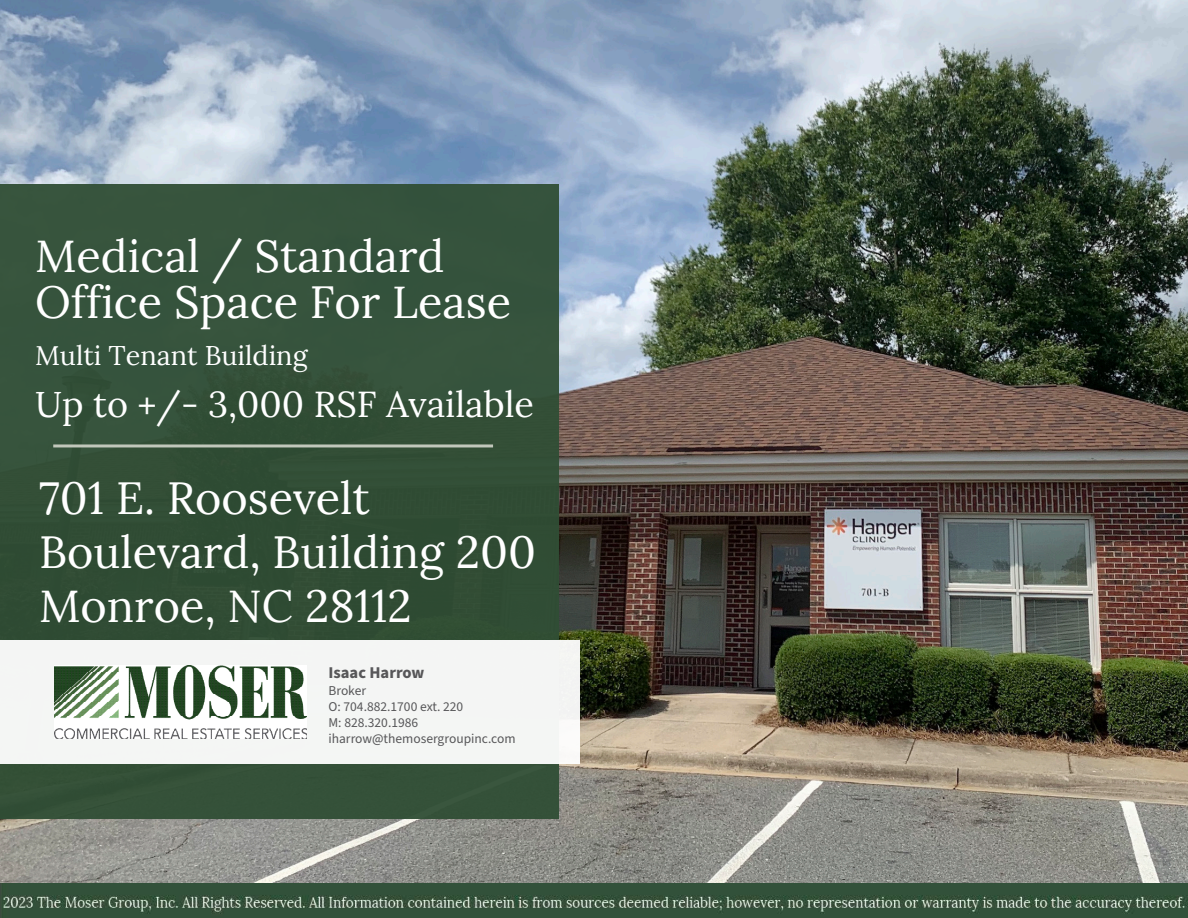
<style>
.page{position:relative;width:1188px;height:918px;background:#fff}
.page>*{position:absolute;margin:0;border:0;box-sizing:border-box;transform-origin:0 0}
.H1_-_Dark_Blue{font:45px/54px "Lora";color:#fff}
.H1_-_Dark_Blue-2{font:36px "Lora";color:#fff}
.H1_-_Dark_Blue-3{font:27px "Lora";color:#fff}
.t1{font:700 16.5px "Source Sans Pro";color:#575759}
.t2{font:13.5px "Source Sans Pro";color:#575759}
</style>
<div class="page">
<img style="left:0;top:0;width:1188px;height:883px">
<div style="left:0;top:185px;width:559px;height:634px;background:#304e35"></div>
<div style="left:0;top:640px;width:580px;height:124px;background:#f4f5f4"></div>
<div style="left:53px;top:444px;width:440px;height:3px;border:2px solid #c1c7bb"></div>
<img style="left:54px;top:666px;width:253px;height:73px">
<img style="left:0;top:883px;width:1188px;height:35px">
<p class="H1_-_Dark_Blue" style="left:35px;top:230px;width:477px;line-height:46.5px">Medical / Standard<br>Office Space For Lease</p>
<p class="H1_-_Dark_Blue-3" style="left:35px;top:335px;width:274px">Multi Tenant Building</p>
<p class="H1_-_Dark_Blue-2" style="left:35px;top:377px;width:500px">Up to +/- 3,000 RSF Available</p>
<p class="H1_-_Dark_Blue" style="left:39px;top:468px;width:498px">701 E. Roosevelt<br>Boulevard, Building 200<br>Monroe, NC 28112</p>
<p class="t1" style="left:328px;top:662px;width:97px">Isaac Harrow</p>
<p class="t2" style="left:328px;top:681px;width:39px">Broker</p>
<p class="t2" style="left:328px;top:697px;width:136px">O: 704.882.1700 ext. 220</p>
<p class="t2" style="left:328px;top:714px;width:91px">M: 828.320.1986</p>
<p class="t2" style="left:328px;top:730px;width:189px">iharrow@themosergroupinc.com</p>
</div>
